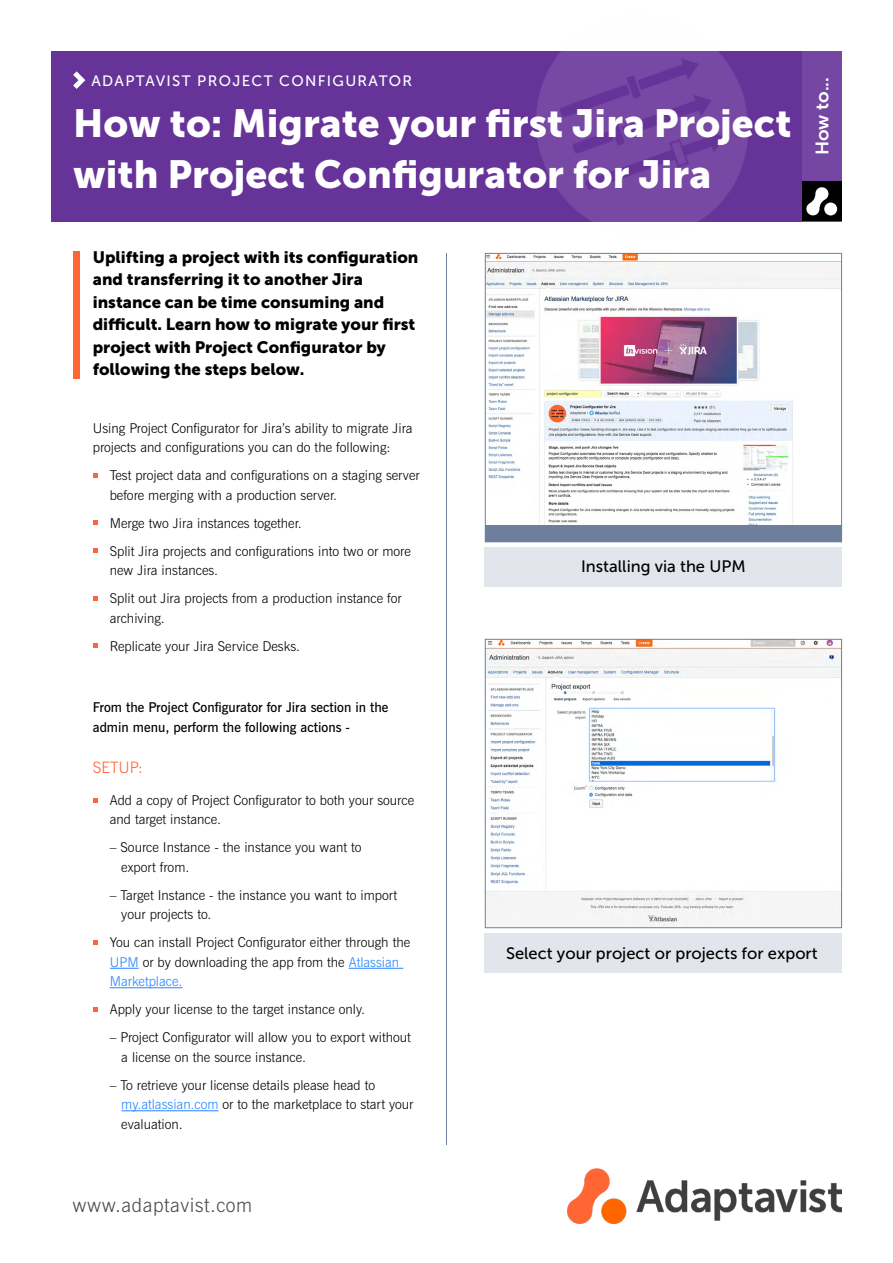
<style>
.page{position:relative;width:893px;height:1263px;background:#fff}
.page>*{position:absolute;margin:0;border:0;box-sizing:border-box;transform-origin:0 0}
.t1{font:39px/51px "Museo Sans 900";color:#fff}
.t2{font:300 19.5px "News Gothic BT";letter-spacing:.03em;color:#4a4a49}
.t3{font:18px "Museo Sans 700";color:#fff}
.t4{font:16.5px/22.5px "Museo Sans 900";color:#000}
.t5{font:16.5px "Museo Sans 500";color:#000}
.t6{font:300 15.75px "News Gothic BT";color:#f63}
.t7{font:15px "Museo Sans 500";letter-spacing:.09em;color:#fff}
.t8{font:300 13.5px/19.5px "News Gothic BT";color:#000}
.t9{font:600 13.5px/19.5px "News Gothic BT";color:#000}
.s1{color:#2684ff}
</style>
<div class="page">
<div style="left:485px;top:547px;width:357px;height:40px;background:#e2e5eb"></div>
<div style="left:485px;top:933px;width:357px;height:40px;background:#e2e5eb"></div>
<div style="left:51px;top:51px;width:790px;height:170px;background:#639"></div>
<svg style="left:73px;top:71px;width:12px;height:18px"></svg>
<div style="left:73px;top:251px;width:6px;height:127px;background:#f63"></div>
<div style="left:802px;top:51px;width:39px;height:170px;background:#7547a3"></div>
<svg style="left:110px;top:968px;width:29px;height:1px"></svg>
<hr style="left:349px;top:968px;width:54px;height:1px;background:#2684ff">
<hr style="left:110px;top:987px;width:73px;height:1px;background:#2684ff">
<hr style="left:121px;top:1110px;width:98px;height:1px;background:#2684ff">
<svg style="left:93px;top:473px;width:5px;height:5px"></svg>
<svg style="left:93px;top:520px;width:5px;height:5px"></svg>
<svg style="left:93px;top:548px;width:5px;height:5px"></svg>
<svg style="left:93px;top:596px;width:5px;height:5px"></svg>
<svg style="left:93px;top:643px;width:5px;height:5px"></svg>
<svg style="left:93px;top:798px;width:5px;height:5px"></svg>
<svg style="left:93px;top:940px;width:5px;height:5px"></svg>
<svg style="left:93px;top:1007px;width:5px;height:5px"></svg>
<hr style="left:446px;top:253px;width:1px;height:892px;background:#6d7f9c">
<div style="left:802px;top:182px;width:39px;height:39px;background:#000"></div>
<div style="left:824px;top:203px;width:13px;height:12px;background:#fff;border-radius:50%"></div>
<svg style="left:806px;top:187px;width:22px;height:29px"></svg>
<img style="left:506px;top:51px;width:273px;height:202px">
<div style="left:485px;top:253px;width:357px;height:289px;background:#6d7f9c"></div>
<img style="left:487px;top:255px;width:353px;height:269px">
<div style="left:485px;top:253px;width:357px;height:289px;border:1px solid #6d7f9c"></div>
<img style="left:487px;top:641px;width:353px;height:285px">
<div style="left:485px;top:639px;width:357px;height:289px;border:1px solid #6d7f9c"></div>
<img style="left:567px;top:1169px;width:275px;height:54px">
<p class="t7" style="left:91px;top:72px;width:322px">ADAPTAVIST PROJECT CONFIGURATOR</p>
<h1 class="t1" style="left:73px;top:98px;width:720px">How to: Migrate your first Jira Project with Project Configurator for Jira</h1>
<p class="t4" style="left:93px;top:245px;width:327px">Uplifting a project with its configuration and transferring it to another Jira instance can be time consuming and difficult. Learn how to migrate your first project with Project Configurator by following the steps below.</p>
<p class="t8" style="left:93px;top:418px;width:321px">Using Project Configurator for Jira’s ability to migrate Jira projects and configurations you can do the following:</p>
<p class="t8" style="left:110px;top:465px;width:311px">Test project data and configurations on a staging server before merging with a production server.</p>
<p class="t8" style="left:110px;top:509px;width:302px;line-height:28px">Merge two Jira instances together.<br>Split Jira projects and configurations into two or more</p>
<p class="t8" style="left:110px;top:556px;width:293px;line-height:28px">new Jira instances.<br>Split out Jira projects from a production instance for</p>
<p class="t8" style="left:110px;top:604px;width:192px;line-height:28px">archiving.<br>Replicate your Jira Service Desks.</p>
<p class="t5" style="left:581px;top:557px;width:166px">Installing via the UPM</p>
<h3 class="t3" style="left:812px;top:155px;width:80px;rotate:-90deg">How to...</h3>
<p class="t9" style="left:93px;top:698px;width:297px">From the Project Configurator for Jira section in the admin menu, perform the following actions -</p>
<p class="t6" style="left:93px;top:757px;width:52px">SETUP:</p>
<p class="t8" style="left:110px;top:790px;width:306px">Add a copy of Project Configurator to both your source and target instance.</p>
<p class="t8" style="left:121px;top:838px;width:242px;text-indent:-11px">– Source Instance - the instance you want to export from.</p>
<p class="t8" style="left:121px;top:885px;width:277px;text-indent:-11px">– Target Instance - the instance you want to import your projects to.</p>
<p class="t8" style="left:110px;top:933px;width:302px">You can install Project Configurator either through the<br><span class="s1">UPM</span> or by downloading the app from the <span class="s1">Atlassian<br>Marketplace.</span></p>
<p class="t8" style="left:110px;top:1000px;width:257px">Apply your license to the target instance only.</p>
<p class="t8" style="left:121px;top:1028px;width:291px;text-indent:-11px">– Project Configurator will allow you to export without a license on the source instance.</p>
<p class="t8" style="left:121px;top:1075px;width:294px;text-indent:-11px">– To retrieve your license details please head to <span class="s1">my.atlassian.com</span> or to the marketplace to start your evaluation.</p>
<h2 class="t2" style="left:72px;top:1193px;width:181px">www.adaptavist.com</h2>
<p class="t5" style="left:506px;top:944px;width:313px">Select your project or projects for export</p>
</div>
